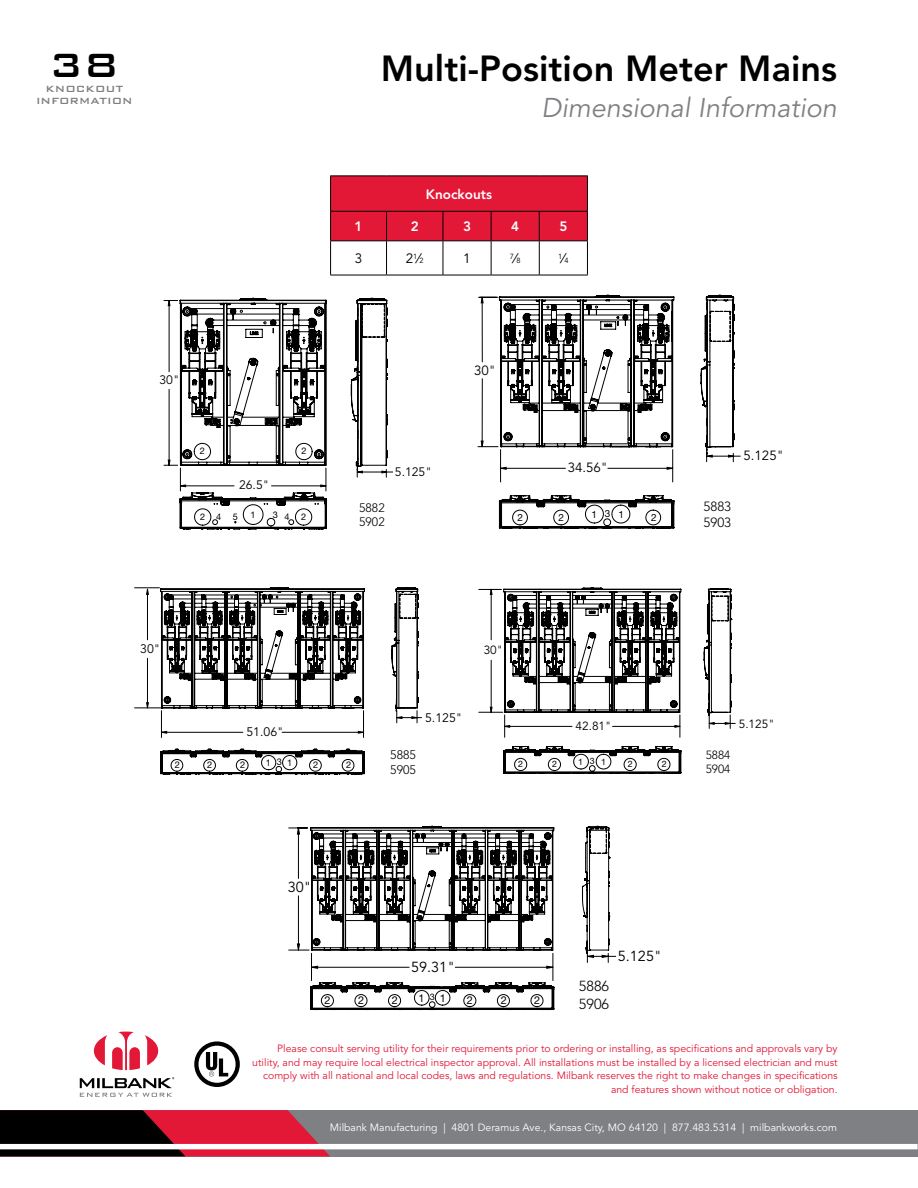
<style>
.page{position:relative;width:918px;height:1188px;background:#fff}
.page>*{position:absolute;margin:0;border:0;box-sizing:border-box;transform-origin:0 0}
.t1{font:700 45px "AG Bank Gothic Pln";color:#000}
.t2{font:800 36px "Avenir LT Std";color:#000}
.t3{font:italic 27px "Avenir LT Std";color:#7e8083}
.t4{font:14.4px "Avenir LT Std";color:#000}
.t5{font:300 14.4px/17.4px "Avenir LT Std";color:#000}
.t6{font:800 13.5px "Avenir LT Std";color:#fff}
.t7{font:13.5px "Avenir LT Std";color:#000}
.t8{font:13.35px "Avenir LT Std";color:#000}
.t9{font:300 13.35px/15.9px "Avenir LT Std";color:#000}
.t10{font:12.3px "Avenir LT Std";color:#000}
.t11{font:300 12.3px/14.7px "Avenir LT Std";color:#000}
.t12{font:12.15px "Avenir LT Std";color:#000}
.t13{font:300 12.15px/14.7px "Avenir LT Std";color:#000}
.t14{font:700 12px/12px "AG Bank Gothic Pln";color:#7e8083;text-align:center}
.t15{font:11.85px "Avenir LT Std";color:#000}
.t16{font:300 11.85px/14.2px "Avenir LT Std";color:#000}
.t17{font:10.8px "Helvetica Neue LT Std";color:#000}
.t18{font:10.5px/13.5px "Avenir LT Std";color:#e31837;text-align:right}
.t19{font:10.5px "Avenir LT Std";color:#fff}
.t20{font:9.9px "Helvetica Neue LT Std";color:#000}
.t21{font:9.3px "Helvetica Neue LT Std";color:#000}
.t22{font:9.15px "Helvetica Neue LT Std";color:#000}
.t23{font:9px "Helvetica Neue LT Std";color:#000}
.t24{font:8.85px "Helvetica Neue LT Std";color:#000}
.t25{font:7.35px "Avenir LT Std";color:#000}
.s1{font-size:7.35px}
.s2{font-size:13.5px}
</style>
<div class="page">
<div style="left:0;top:1110px;width:918px;height:46px;background:#7e8083"></div>
<svg style="left:0;top:1110px;width:330px;height:46px;background:#6c1321"></svg>
<div style="left:0;top:1144px;width:918px;height:6px;background:#fff"></div>
<svg style="left:94px;top:1032px;width:64px;height:38px"></svg>
<svg style="left:80px;top:1077px;width:94px;height:20px"></svg>
<svg style="left:194px;top:1041px;width:46px;height:46px"></svg>
<svg style="left:164px;top:298px;width:163px;height:232px"></svg>
<svg style="left:351px;top:298px;width:42px;height:179px"></svg>
<svg style="left:330px;top:176px;width:258px;height:64px;background:#da1735"></svg>
<hr style="left:330px;top:240px;width:57px;height:1px;background:#000">
<hr style="left:330px;top:241px;width:1px;height:34px;background:#000">
<hr style="left:387px;top:240px;width:56px;height:1px;background:#000">
<hr style="left:386px;top:241px;width:1px;height:34px;background:#000">
<hr style="left:443px;top:240px;width:48px;height:1px;background:#000">
<hr style="left:443px;top:241px;width:1px;height:34px;background:#000">
<hr style="left:491px;top:240px;width:48px;height:1px;background:#000">
<hr style="left:491px;top:241px;width:1px;height:34px;background:#000">
<hr style="left:539px;top:240px;width:49px;height:1px;background:#000">
<hr style="left:539px;top:241px;width:1px;height:34px;background:#000">
<hr style="left:587px;top:241px;width:1px;height:34px;background:#000">
<hr style="left:330px;top:275px;width:57px;height:1px;background:#000">
<hr style="left:387px;top:275px;width:56px;height:1px;background:#000">
<hr style="left:443px;top:275px;width:48px;height:1px;background:#000">
<hr style="left:491px;top:275px;width:48px;height:1px;background:#000">
<hr style="left:539px;top:275px;width:49px;height:1px;background:#000">
<hr style="left:672px;top:450px;width:1px;height:32px;background:#000">
<hr style="left:500px;top:450px;width:1px;height:32px;background:#000">
<svg style="left:478px;top:295px;width:196px;height:175px"></svg>
<svg style="left:499px;top:495px;width:175px;height:34px"></svg>
<svg style="left:700px;top:295px;width:40px;height:167px"></svg>
<svg style="left:135px;top:587px;width:287px;height:151px"></svg>
<svg style="left:160px;top:748px;width:205px;height:27px"></svg>
<svg style="left:289px;top:826px;width:327px;height:184px"></svg>
<svg style="left:479px;top:587px;width:256px;height:150px"></svg>
<svg style="left:503px;top:746px;width:178px;height:28px"></svg>
<h1 class="t1" style="left:49px;top:43px;width:71px">38</h1>
<p class="t14" style="left:36px;top:83px;width:98px">KNOCKOUT<br>INFORMATION</p>
<p class="t12" style="left:159px;top:373px;width:21px">30"</p>
<p class="t22" style="left:200px;top:446px;width:7px">2</p>
<p class="t22" style="left:301px;top:446px;width:7px">2</p>
<p class="t12" style="left:239px;top:478px;width:32px">26.5"</p>
<p class="t22" style="left:200px;top:511px;width:23px">2 4</p>
<p class="t22" style="left:233px;top:511px;width:7px">5</p>
<p class="t22" style="left:250px;top:509px;width:7px">1</p>
<p class="t22" style="left:273px;top:510px;width:18px">3 4</p>
<p class="t22" style="left:301px;top:511px;width:7px">2</p>
<h2 class="t2" style="left:381px;top:47px;width:458px">Multi-Position Meter Mains</h2>
<h3 class="t3" style="left:541px;top:92px;width:297px">Dimensional Information</h3>
<p class="t6" style="left:426px;top:186px;width:68px">Knockouts</p>
<p class="t6" style="left:355px;top:218px;width:9px">1</p>
<p class="t6" style="left:411px;top:218px;width:9px">2</p>
<p class="t6" style="left:463px;top:218px;width:9px">3</p>
<p class="t6" style="left:511px;top:218px;width:9px">4</p>
<p class="t6" style="left:559px;top:218px;width:9px">5</p>
<p class="t7" style="left:355px;top:251px;width:9px">3</p>
<p class="t7" style="left:406px;top:251px;width:20px">2<sup>1</sup>⁄<span class="s1">2</span></p>
<p class="t7" style="left:463px;top:251px;width:9px">1</p>
<p class="t25" style="left:510px;top:254px;width:12px">7<span class="s2">⁄</span>8</p>
<p class="t25" style="left:558px;top:254px;width:12px">1<span class="s2">⁄</span>4</p>
<p class="t13" style="left:359px;top:500px;width:27px">5882<br>5902</p>
<p class="t12" style="left:395px;top:465px;width:38px">5.125"</p>
<p class="t8" style="left:474px;top:363px;width:23px">30"</p>
<p class="t8" style="left:568px;top:460px;width:42px">34.56"</p>
<p class="t20" style="left:619px;top:509px;width:7px">1</p>
<p class="t9" style="left:704px;top:499px;width:29px">5883<br>5903</p>
<p class="t20" style="left:605px;top:507px;width:7px">3</p>
<p class="t20" style="left:592px;top:509px;width:7px">1</p>
<p class="t20" style="left:518px;top:512px;width:7px">2</p>
<p class="t20" style="left:651px;top:512px;width:7px">2</p>
<p class="t20" style="left:559px;top:512px;width:7px">2</p>
<p class="t8" style="left:743px;top:448px;width:42px">5.125"</p>
<p class="t10" style="left:140px;top:641px;width:22px">30"</p>
<p class="t10" style="left:246px;top:725px;width:39px">51.06"</p>
<p class="t21" style="left:277px;top:756px;width:7px">3</p>
<p class="t11" style="left:390px;top:747px;width:27px">5885<br>5905</p>
<p class="t21" style="left:266px;top:757px;width:7px">1</p>
<p class="t21" style="left:287px;top:757px;width:7px">1</p>
<p class="t21" style="left:175px;top:760px;width:7px">2</p>
<p class="t21" style="left:207px;top:760px;width:7px">2</p>
<p class="t21" style="left:240px;top:760px;width:7px">2</p>
<p class="t21" style="left:313px;top:760px;width:7px">2</p>
<p class="t21" style="left:346px;top:760px;width:7px">2</p>
<p class="t10" style="left:425px;top:711px;width:39px">5.125"</p>
<p class="t15" style="left:484px;top:643px;width:21px">30"</p>
<p class="t15" style="left:576px;top:719px;width:37px">42.81"</p>
<p class="t15" style="left:739px;top:717px;width:37px">5.125"</p>
<p class="t16" style="left:706px;top:748px;width:26px">5884<br>5904</p>
<p class="t24" style="left:578px;top:756px;width:29px">131</p>
<p class="t24" style="left:552px;top:759px;width:6px">2</p>
<p class="t24" style="left:628px;top:759px;width:6px">2</p>
<p class="t24" style="left:518px;top:759px;width:6px">2</p>
<p class="t24" style="left:662px;top:759px;width:6px">2</p>
<h3 class="t4" style="left:288px;top:879px;width:25px">30"</h3>
<h3 class="t4" style="left:411px;top:958px;width:45px">59.31"</h3>
<p class="t23" style="left:430px;top:992px;width:7px">3</p>
<p class="t17" style="left:419px;top:992px;width:8px">1</p>
<p class="t17" style="left:440px;top:992px;width:8px">1</p>
<p class="t17" style="left:501px;top:994px;width:8px">2</p>
<p class="t17" style="left:534px;top:994px;width:8px">2</p>
<p class="t17" style="left:325px;top:994px;width:8px">2</p>
<p class="t17" style="left:358px;top:994px;width:8px">2</p>
<p class="t17" style="left:392px;top:994px;width:8px">2</p>
<p class="t17" style="left:467px;top:994px;width:8px">2</p>
<h3 class="t5" style="left:579px;top:978px;width:32px">5886<br>5906</h3>
<h3 class="t4" style="left:618px;top:948px;width:45px">5.125"</h3>
<p class="t18" style="left:252px;top:1042px;width:587px">Please consult serving utility for their requirements prior to ordering or installing, as specifications and approvals vary by utility, and may require local electrical inspector approval. All installations must be installed by a licensed electrician and must comply with all national and local codes, laws and regulations. Milbank reserves the right to make changes in specifications and features shown without notice or obligation.</p>
<p class="t19" style="left:330px;top:1122px;width:509px">Milbank Manufacturing | 4801 Deramus Ave., Kansas City, MO 64120 | 877.483.5314 | milbankworks.com</p>
</div>
